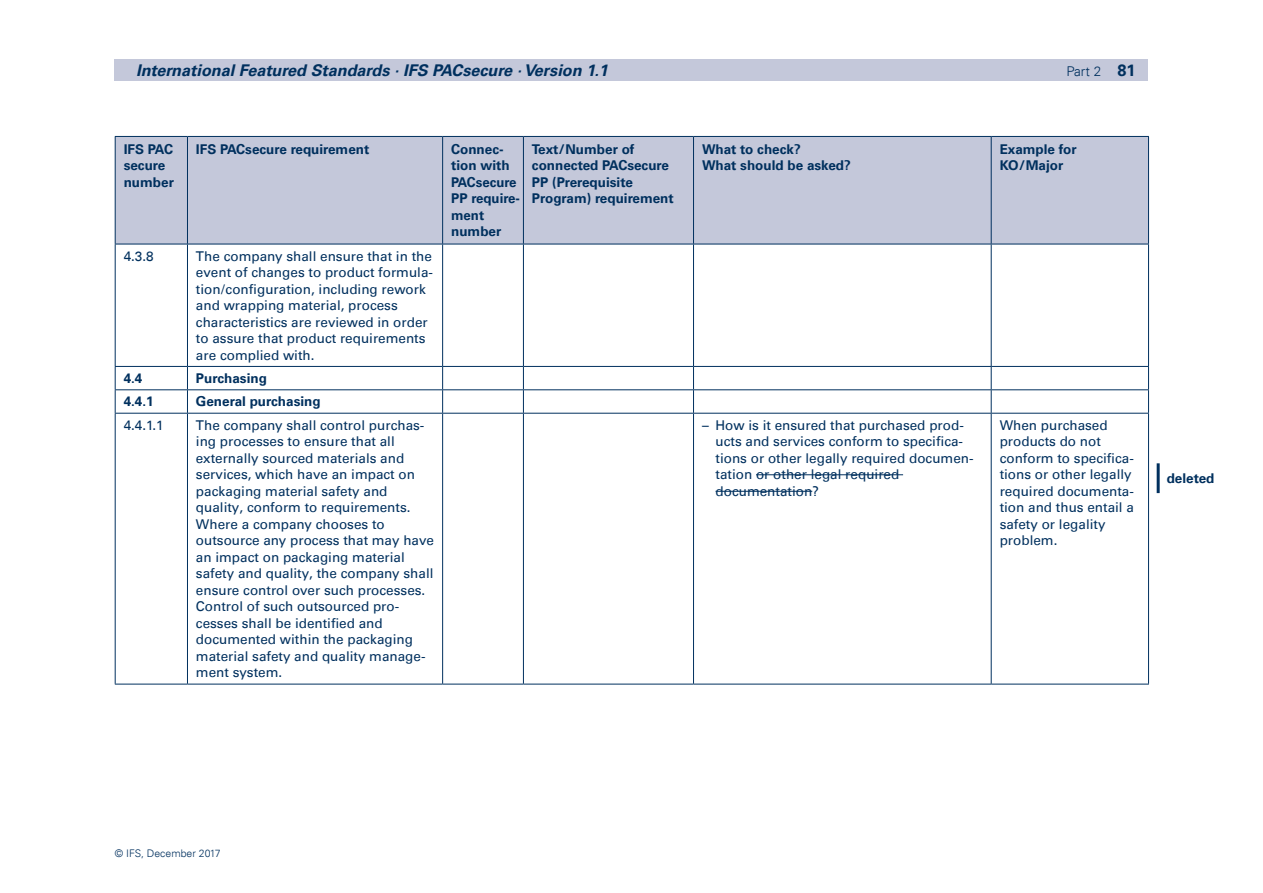
<style>
.page{position:relative;width:1263px;height:893px;background:#fff}
.page>*{position:absolute;margin:0;border:0;box-sizing:border-box;transform-origin:0 0}
.t1{font:italic 700 16.2px "Univers Com 65";color:#00305e}
.t2{font:13.5px/16.5px "Univers Com 55 Roman";color:#00305e}
.t3{font:700 13.5px/16.5px "Univers Com 65";color:#00305e}
.t4{font:300 13.5px "Univers Com 45";color:#00305e}
.t5{font:300 10.5px "Univers Com 45";color:#00305e}
.s1{font-family:"Univers Com 65";font-weight:700;font-size:16.2px}
</style>
<div class="page">
<div style="left:115px;top:60px;width:1033px;height:21px;background:#c4c8da"></div>
<div style="left:116px;top:137px;width:1032px;height:107px;background:#c4c8da"></div>
<hr style="left:187px;top:137px;width:1px;height:107px;background:#00305e">
<hr style="left:442px;top:137px;width:1px;height:107px;background:#00305e">
<hr style="left:115px;top:244px;width:1px;height:122px;background:#00305e">
<hr style="left:1148px;top:244px;width:1px;height:122px;background:#00305e">
<svg style="left:115px;top:367px;width:1px;height:46px"></svg>
<svg style="left:1148px;top:367px;width:1px;height:46px"></svg>
<hr style="left:115px;top:414px;width:1px;height:270px;background:#00305e">
<hr style="left:1148px;top:414px;width:1px;height:270px;background:#00305e">
<hr style="left:115px;top:136px;width:72px;height:1px;background:#00305e">
<hr style="left:115px;top:137px;width:1px;height:107px;background:#00305e">
<hr style="left:187px;top:136px;width:256px;height:1px;background:#00305e">
<hr style="left:443px;top:136px;width:80px;height:1px;background:#00305e">
<hr style="left:523px;top:136px;width:170px;height:1px;background:#00305e">
<hr style="left:523px;top:137px;width:1px;height:107px;background:#00305e">
<hr style="left:693px;top:136px;width:298px;height:1px;background:#00305e">
<hr style="left:991px;top:136px;width:158px;height:1px;background:#00305e">
<hr style="left:1148px;top:137px;width:1px;height:107px;background:#00305e">
<hr style="left:115px;top:244px;width:72px;height:1px;background:#00305e">
<hr style="left:187px;top:244px;width:256px;height:1px;background:#00305e">
<hr style="left:443px;top:244px;width:80px;height:1px;background:#00305e">
<hr style="left:523px;top:244px;width:170px;height:1px;background:#00305e">
<hr style="left:693px;top:244px;width:298px;height:1px;background:#00305e">
<hr style="left:991px;top:244px;width:158px;height:1px;background:#00305e">
<hr style="left:693px;top:137px;width:1px;height:107px;background:#00305e">
<hr style="left:991px;top:137px;width:1px;height:107px;background:#00305e">
<hr style="left:187px;top:244px;width:1px;height:122px;background:#00305e">
<hr style="left:442px;top:244px;width:1px;height:122px;background:#00305e">
<hr style="left:523px;top:244px;width:1px;height:122px;background:#00305e">
<hr style="left:693px;top:244px;width:1px;height:122px;background:#00305e">
<hr style="left:991px;top:244px;width:1px;height:122px;background:#00305e">
<hr style="left:115px;top:366px;width:72px;height:1px;background:#00305e">
<hr style="left:187px;top:366px;width:256px;height:1px;background:#00305e">
<hr style="left:443px;top:366px;width:80px;height:1px;background:#00305e">
<hr style="left:523px;top:366px;width:170px;height:1px;background:#00305e">
<hr style="left:693px;top:366px;width:298px;height:1px;background:#00305e">
<hr style="left:991px;top:366px;width:158px;height:1px;background:#00305e">
<hr style="left:115px;top:389px;width:72px;height:1px;background:#00305e">
<hr style="left:187px;top:389px;width:256px;height:1px;background:#00305e">
<svg style="left:187px;top:367px;width:1px;height:46px"></svg>
<hr style="left:443px;top:389px;width:80px;height:1px;background:#00305e">
<svg style="left:442px;top:367px;width:1px;height:46px"></svg>
<hr style="left:523px;top:389px;width:170px;height:1px;background:#00305e">
<svg style="left:523px;top:367px;width:1px;height:46px"></svg>
<hr style="left:693px;top:389px;width:298px;height:1px;background:#00305e">
<svg style="left:693px;top:367px;width:1px;height:46px"></svg>
<hr style="left:991px;top:389px;width:158px;height:1px;background:#00305e">
<svg style="left:991px;top:367px;width:1px;height:46px"></svg>
<hr style="left:115px;top:413px;width:72px;height:1px;background:#00305e">
<hr style="left:187px;top:413px;width:256px;height:1px;background:#00305e">
<hr style="left:187px;top:414px;width:1px;height:270px;background:#00305e">
<hr style="left:443px;top:413px;width:80px;height:1px;background:#00305e">
<hr style="left:442px;top:414px;width:1px;height:270px;background:#00305e">
<hr style="left:523px;top:413px;width:170px;height:1px;background:#00305e">
<hr style="left:523px;top:414px;width:1px;height:270px;background:#00305e">
<hr style="left:693px;top:413px;width:298px;height:1px;background:#00305e">
<hr style="left:693px;top:414px;width:1px;height:270px;background:#00305e">
<hr style="left:991px;top:413px;width:158px;height:1px;background:#00305e">
<hr style="left:991px;top:414px;width:1px;height:270px;background:#00305e">
<hr style="left:115px;top:684px;width:72px;height:1px;background:#00305e">
<hr style="left:187px;top:684px;width:256px;height:1px;background:#00305e">
<hr style="left:443px;top:684px;width:80px;height:1px;background:#00305e">
<hr style="left:523px;top:684px;width:170px;height:1px;background:#00305e">
<hr style="left:693px;top:684px;width:298px;height:1px;background:#00305e">
<hr style="left:991px;top:684px;width:158px;height:1px;background:#00305e">
<hr style="left:756px;top:474px;width:147px;height:1px;background:#00305e">
<hr style="left:715px;top:491px;width:97px;height:1px;background:#00305e">
<hr style="left:1157px;top:463px;width:3px;height:30px;background:#00305e">
<p class="t1" style="left:136px;top:60px;width:473px">International Featured Standards · IFS PACsecure · Version 1.1</p>
<p class="t4" style="left:1066px;top:63px;width:71px">Part 2 <span class="s1">81</span></p>
<p class="t3" style="left:124px;top:141px;width:52px">IFS PAC secure number</p>
<p class="t3" style="left:196px;top:141px;width:175px">IFS PACsecure requirement</p>
<p class="t3" style="left:451px;top:141px;width:70px">Connec&shy;tion with<br>PACsecure<br>PP require&shy;ment number</p>
<p class="t3" style="left:532px;top:141px;width:143px">Text/Number of connected PACsecure<br>PP (Prerequisite<br>Program) requirement</p>
<p class="t3" style="left:702px;top:141px;width:150px">What to check?<br>What should be asked?</p>
<p class="t3" style="left:1000px;top:141px;width:78px">Example for<br>KO/Major</p>
<p class="t2" style="left:124px;top:248px;width:32px">4.3.8</p>
<p class="t2" style="left:196px;top:248px;width:239px">The company shall ensure that in the event of changes to product formula&shy;tion/configuration, including rework and wrapping material, process characteristics are reviewed in order to assure that product requirements are complied with.</p>
<p class="t3" style="left:124px;top:370px;width:20px">4.4</p>
<p class="t3" style="left:196px;top:370px;width:72px">Purchasing</p>
<p class="t3" style="left:124px;top:393px;width:32px">4.4.1</p>
<p class="t3" style="left:196px;top:393px;width:126px">General purchasing</p>
<p class="t2" style="left:124px;top:417px;width:41px">4.4.1.1</p>
<p class="t2" style="left:196px;top:417px;width:240px">The company shall control purchas&shy;ing processes to ensure that all externally sourced materials and services, which have an impact on packaging material safety and quality, conform to requirements.<br>Where a company chooses to outsource any process that may have an impact on packaging material safety and quality, the company shall ensure control over such processes.<br>Control of such outsourced pro&shy;cesses shall be identified and documented within the packaging material safety and quality manage&shy;ment system.</p>
<p class="t2" style="left:715px;top:417px;width:260px;text-indent:-14px">– How is it ensured that purchased prod&shy;ucts and services conform to specifica&shy;tions or other legally required documen&shy;tation or other legal required documentation?</p>
<p class="t2" style="left:1000px;top:417px;width:136px">When purchased products do not conform to specifica&shy;tions or other legally required documenta&shy;tion and thus entail a safety or legality problem.</p>
<p class="t3" style="left:1167px;top:470px;width:49px">deleted</p>
<p class="t5" style="left:115px;top:847px;width:107px">© IFS, December 2017</p>
</div>
